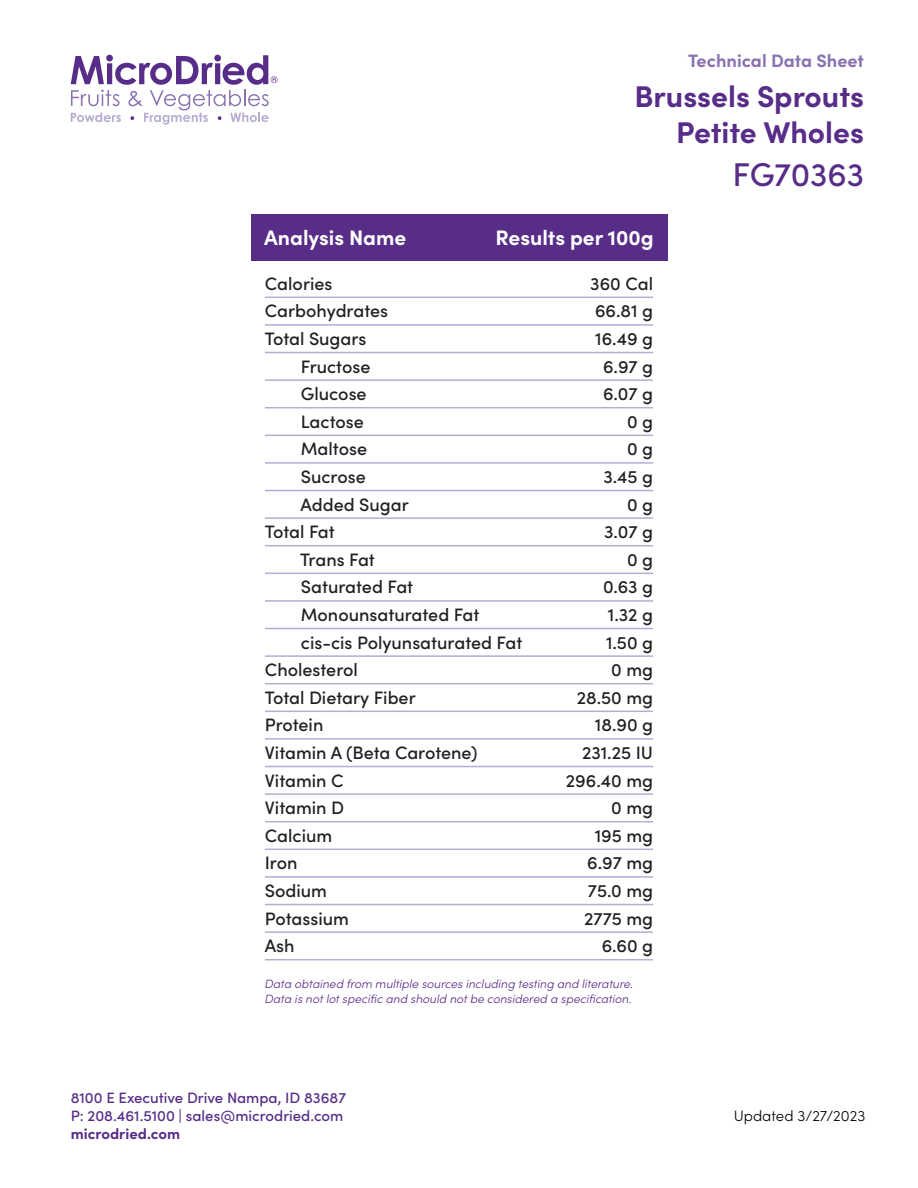
<style>
.page{position:relative;width:918px;height:1188px;background:#fff}
.page>*{position:absolute;margin:0;border:0;box-sizing:border-box;transform-origin:0 0}
.t1{font:500 33px "Sofia Pro";letter-spacing:-.005em;color:#572d88}
.t2{font:700 30px "Sofia Pro";color:#572d88}
.t3{font:700 21px "Sofia Pro";color:#fff}
.t4{font:500 18px "Sofia Pro";color:#231f20}
.t5{font:700 18px "Sofia Pro";color:#8872af}
.t6{font:500 15px/18px "Sofia Pro";color:#572d88}
.t7{font:300 15px "Sofia Pro";color:#020304}
.t8{font:700 15px "Sofia Pro";color:#572d88}
.t9{font:italic 300 12px "Sofia Pro";color:#572d88}
</style>
<div class="page">
<svg style="left:71px;top:55px;width:207px;height:70px"></svg>
<div style="left:251px;top:214px;width:416px;height:47px;background:#572d88"></div>
<hr style="left:265px;top:297px;width:388px;height:1px;background:#b8acd2">
<hr style="left:265px;top:324px;width:388px;height:2px;background:#b8acd2">
<hr style="left:265px;top:352px;width:388px;height:1px;background:#b8acd2">
<hr style="left:265px;top:379px;width:388px;height:2px;background:#b8acd2">
<hr style="left:265px;top:407px;width:388px;height:1px;background:#b8acd2">
<hr style="left:265px;top:435px;width:388px;height:1px;background:#b8acd2">
<hr style="left:265px;top:462px;width:388px;height:2px;background:#b8acd2">
<hr style="left:265px;top:490px;width:388px;height:1px;background:#b8acd2">
<hr style="left:265px;top:517px;width:388px;height:2px;background:#b8acd2">
<hr style="left:265px;top:545px;width:388px;height:1px;background:#b8acd2">
<hr style="left:265px;top:573px;width:388px;height:1px;background:#b8acd2">
<hr style="left:265px;top:600px;width:388px;height:2px;background:#b8acd2">
<hr style="left:265px;top:628px;width:388px;height:1px;background:#b8acd2">
<hr style="left:265px;top:655px;width:388px;height:2px;background:#b8acd2">
<hr style="left:265px;top:683px;width:388px;height:1px;background:#b8acd2">
<hr style="left:265px;top:711px;width:388px;height:1px;background:#b8acd2">
<hr style="left:265px;top:738px;width:388px;height:2px;background:#b8acd2">
<hr style="left:265px;top:766px;width:388px;height:1px;background:#b8acd2">
<hr style="left:265px;top:793px;width:388px;height:2px;background:#b8acd2">
<hr style="left:265px;top:821px;width:388px;height:1px;background:#b8acd2">
<hr style="left:265px;top:849px;width:388px;height:1px;background:#b8acd2">
<hr style="left:265px;top:876px;width:388px;height:2px;background:#b8acd2">
<hr style="left:265px;top:904px;width:388px;height:1px;background:#b8acd2">
<hr style="left:265px;top:931px;width:388px;height:2px;background:#b8acd2">
<hr style="left:265px;top:959px;width:388px;height:1px;background:#b8acd2">
<p class="t5" style="left:688px;top:47px;width:177px">Technical Data Sheet</p>
<p class="t2" style="left:635px;top:73px;width:231px">Brussels Sprouts</p>
<p class="t2" style="left:676px;top:109px;width:189px">Petite Wholes</p>
<p class="t1" style="left:733px;top:150px;width:133px">FG70363</p>
<p class="t3" style="left:264px;top:222px;width:144px">Analysis Name</p>
<p class="t3" style="left:496px;top:222px;width:160px">Results per 100g</p>
<p class="t4" style="left:265px;top:270px;width:69px">Calories</p>
<p class="t4" style="left:590px;top:270px;width:64px">360 Cal</p>
<p class="t4" style="left:265px;top:298px;width:125px">Carbohydrates</p>
<p class="t4" style="left:595px;top:298px;width:60px">66.81 g</p>
<p class="t4" style="left:265px;top:325px;width:103px">Total Sugars</p>
<p class="t4" style="left:595px;top:325px;width:59px">16.49 g</p>
<p class="t4" style="left:301px;top:353px;width:71px">Fructose</p>
<p class="t4" style="left:603px;top:353px;width:52px">6.97 g</p>
<p class="t4" style="left:301px;top:381px;width:67px">Glucose</p>
<p class="t4" style="left:603px;top:381px;width:52px">6.07 g</p>
<p class="t4" style="left:301px;top:408px;width:65px">Lactose</p>
<p class="t4" style="left:627px;top:408px;width:28px">0 g</p>
<p class="t4" style="left:301px;top:436px;width:68px">Maltose</p>
<p class="t4" style="left:627px;top:436px;width:28px">0 g</p>
<p class="t4" style="left:301px;top:463px;width:66px">Sucrose</p>
<p class="t4" style="left:603px;top:463px;width:51px">3.45 g</p>
<p class="t4" style="left:300px;top:491px;width:110px">Added Sugar</p>
<p class="t4" style="left:627px;top:491px;width:28px">0 g</p>
<p class="t4" style="left:265px;top:519px;width:71px">Total Fat</p>
<p class="t4" style="left:604px;top:519px;width:50px">3.07 g</p>
<p class="t4" style="left:300px;top:546px;width:76px">Trans Fat</p>
<p class="t4" style="left:627px;top:546px;width:28px">0 g</p>
<p class="t4" style="left:301px;top:574px;width:114px">Saturated Fat</p>
<p class="t4" style="left:603px;top:574px;width:51px">0.63 g</p>
<p class="t4" style="left:301px;top:601px;width:180px">Monounsaturated Fat</p>
<p class="t4" style="left:608px;top:601px;width:47px">1.32 g</p>
<p class="t4" style="left:301px;top:629px;width:223px">cis-cis Polyunsaturated Fat</p>
<p class="t4" style="left:606px;top:629px;width:49px">1.50 g</p>
<p class="t4" style="left:265px;top:657px;width:95px">Cholesterol</p>
<p class="t4" style="left:611px;top:657px;width:43px">0 mg</p>
<p class="t4" style="left:265px;top:684px;width:152px">Total Dietary Fiber</p>
<p class="t4" style="left:577px;top:684px;width:78px">28.50 mg</p>
<p class="t4" style="left:265px;top:712px;width:60px">Protein</p>
<p class="t4" style="left:595px;top:712px;width:60px">18.90 g</p>
<p class="t4" style="left:265px;top:739px;width:214px">Vitamin A (Beta Carotene)</p>
<p class="t4" style="left:582px;top:739px;width:73px">231.25 IU</p>
<p class="t4" style="left:265px;top:767px;width:80px">Vitamin C</p>
<p class="t4" style="left:566px;top:767px;width:89px">296.40 mg</p>
<p class="t4" style="left:265px;top:795px;width:81px">Vitamin D</p>
<p class="t4" style="left:611px;top:795px;width:43px">0 mg</p>
<p class="t4" style="left:265px;top:822px;width:69px">Calcium</p>
<p class="t4" style="left:595px;top:822px;width:60px">195 mg</p>
<p class="t4" style="left:265px;top:850px;width:34px">Iron</p>
<p class="t4" style="left:587px;top:850px;width:67px">6.97 mg</p>
<p class="t4" style="left:265px;top:877px;width:64px">Sodium</p>
<p class="t4" style="left:588px;top:877px;width:67px">75.0 mg</p>
<p class="t4" style="left:265px;top:905px;width:86px">Potassium</p>
<p class="t4" style="left:584px;top:905px;width:70px">2775 mg</p>
<p class="t4" style="left:265px;top:933px;width:31px">Ash</p>
<p class="t4" style="left:602px;top:933px;width:53px">6.60 g</p>
<p class="t9" style="left:265px;top:975px;width:370px">Data obtained from multiple sources including testing and literature.</p>
<p class="t9" style="left:265px;top:990px;width:369px">Data is not lot specific and should not be considered a specification.</p>
<p class="t6" style="left:71px;top:1088px;width:277px">8100 E Executive Drive Nampa, ID 83687<br>P: 208.461.5100 | sales@microdried.com</p>
<p class="t8" style="left:71px;top:1122px;width:111px">microdried.com</p>
<p class="t7" style="left:734px;top:1105px;width:133px">Updated 3/27/2023</p>
</div>
